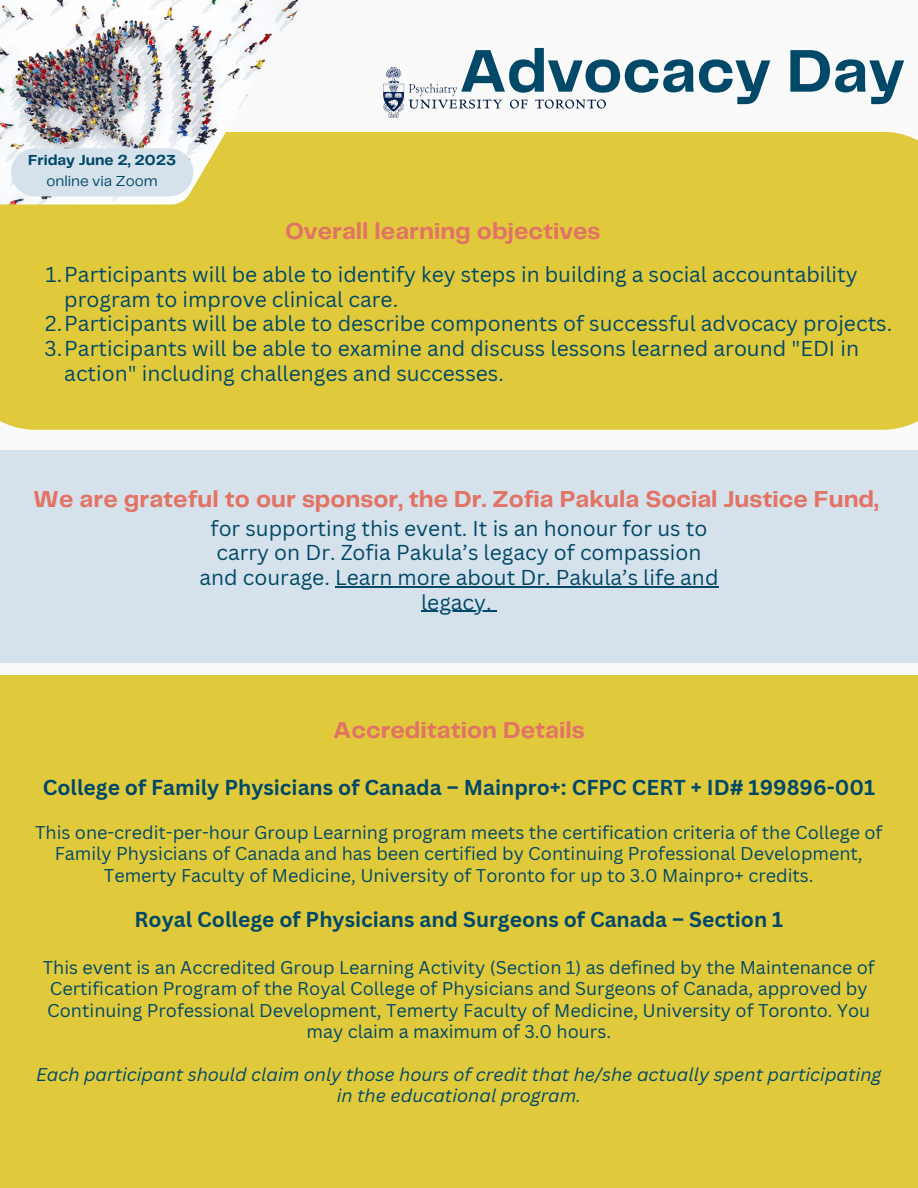
<style>
.page{position:relative;width:918px;height:1188px;background:#fafafa}
.page>*{position:absolute;margin:0;border:0;box-sizing:border-box;transform-origin:0 0}
.t1{font:700 62.4px "Telegraf";color:#004868}
.t2{font:700 24px "Telegraf";color:#e27365}
.t3{font:21px/24.8px "Canva Sans";color:#004868}
.t4{font:700 21px "Canva Sans";color:#004868}
.t5{font:18px/21.3px "Canva Sans";color:#004868;text-align:center}
.t6{font:italic 18px/21.3px "Canva Sans";color:#004868;text-align:center}
.t7{font:700 15.15px "Telegraf";color:#004868}
.t8{font:15.15px "Telegraf";color:#004868}
</style>
<div class="page">
<div style="left:0;top:132px;width:918px;height:298px;background:#e0ca3c"></div>
<img style="left:0;top:0;width:305px;height:204px">
<div style="left:11px;top:148px;width:182px;height:48px;background:#d6e2eb;border-radius:24px"></div>
<img style="left:383px;top:66px;width:223px;height:52px">
<div style="left:0;top:450px;width:918px;height:212px;background:#d6e2eb"></div>
<hr style="left:335px;top:586px;width:384px;height:1px;background:#004868">
<hr style="left:421px;top:611px;width:71px;height:1px;background:#004868">
<div style="left:0;top:676px;width:918px;height:512px;background:#e0ca3c"></div>
<p class="t7" style="left:28px;top:154px;width:149px">Friday June 2, 2023</p>
<p class="t8" style="left:47px;top:174px;width:113px">online via Zoom</p>
<p class="t1" style="left:459px;top:44px;width:447px">Advocacy Day</p>
<p class="t2" style="left:285px;top:220px;width:317px">Overall learning objectives</p>
<p class="t3" style="left:64px;top:261px;width:795px;text-indent:-19px">1.Participants will be able to identify key steps in building a social accountability program to improve clinical care.</p>
<p class="t3" style="left:45px;top:311px;width:849px">2.Participants will be able to describe components of successful advocacy projects.</p>
<p class="t3" style="left:64px;top:336px;width:796px;text-indent:-20px">3.Participants will be able to examine and discuss lessons learned around "EDI in action" including challenges and successes.</p>
<p class="t2" style="left:33px;top:489px;width:847px">We are grateful to our sponsor, the Dr. Zofia Pakula Social Justice Fund,</p>
<p class="t3" style="left:199px;top:515px;width:521px;text-align:center">for supporting this event. It is an honour for us to carry on Dr. Zofia Pakula’s legacy of compassion and courage. Learn more about Dr. Pakula’s life and legacy.</p>
<p class="t2" style="left:333px;top:720px;width:253px">Accreditation Details</p>
<p class="t4" style="left:43px;top:773px;width:834px">College of Family Physicians of Canada – Mainpro+: CFPC CERT + ID# 199896-001</p>
<p class="t5" style="left:35px;top:821px;width:849px">This one-credit-per-hour Group Learning program meets the certification criteria of the College of<br>Family Physicians of Canada and has been certified by Continuing Professional Development,<br>Temerty Faculty of Medicine, University of Toronto for up to 3.0 Mainpro+ credits.</p>
<p class="t4" style="left:135px;top:904px;width:650px">Royal College of Physicians and Surgeons of Canada – Section 1</p>
<p class="t5" style="left:43px;top:956px;width:833px">This event is an Accredited Group Learning Activity (Section 1) as defined by the Maintenance of Certification Program of the Royal College of Physicians and Surgeons of Canada, approved by Continuing Professional Development, Temerty Faculty of Medicine, University of Toronto. You may claim a maximum of 3.0 hours.</p>
<p class="t6" style="left:36px;top:1063px;width:847px">Each participant should claim only those hours of credit that he/she actually spent participating in the educational program.</p>
</div>
